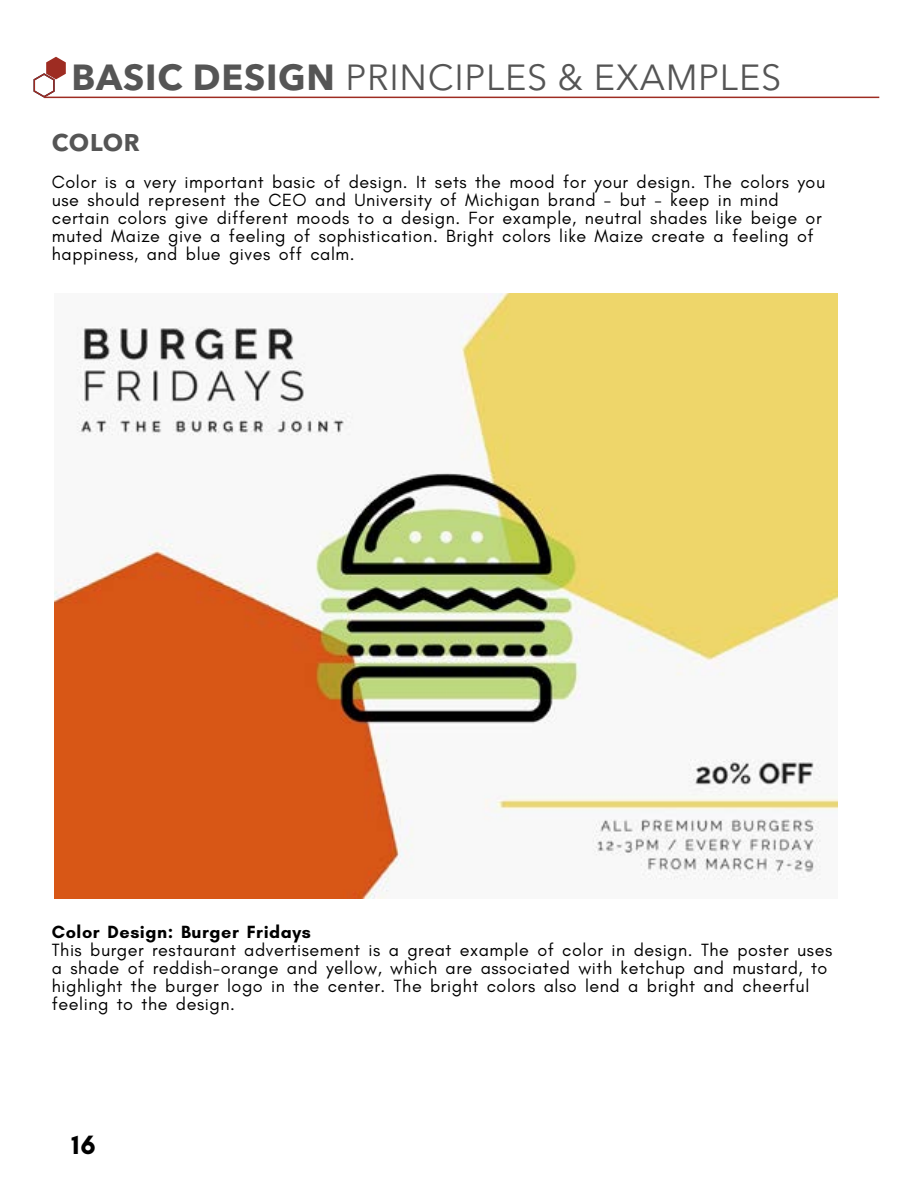
<style>
.page{position:relative;width:918px;height:1188px;background:#fff}
.page>*{position:absolute;margin:0;border:0;box-sizing:border-box;transform-origin:0 0}
.t1{font:36px "Avenir Next LT Pro";letter-spacing:.02em;color:#555}
.t2{font:700 27px "Glacial Indifference";color:#000}
.t3{font:700 24px "Avenir Next LT Pro";letter-spacing:.025em;color:#555}
.t4{font:18px/18px "Glacial Indifference";letter-spacing:.03em;color:#000}
.t5{font:700 18px "Glacial Indifference";letter-spacing:.03em;color:#000}
.s1{font-weight:700}
</style>
<div class="page">
<img style="left:54px;top:294px;width:784px;height:604px">
<svg style="left:33px;top:57px;width:33px;height:42px"></svg>
<hr style="left:44px;top:97px;width:835px;height:1px;background:#9e2c22">
<h1 class="t1" style="left:72px;top:56px;width:711px"><span class="s1">BASIC DESIGN</span> PRINCIPLES &amp; EXAMPLES</h1>
<h3 class="t3" style="left:52px;top:128px;width:89px">COLOR</h3>
<p class="t4" style="left:52px;top:173px;width:775px">Color is a very important basic of design. It sets the mood for your design. The colors you use should represent the CEO and University of Michigan brand - but - keep in mind certain colors give different moods to a design. For example, neutral shades like beige or muted Maize give a feeling of sophistication. Bright colors like Maize create a feeling of happiness, and blue gives off calm.</p>
<p class="t5" style="left:52px;top:920px;width:261px">Color Design: Burger Fridays</p>
<p class="t4" style="left:52px;top:941px;width:782px">This burger restaurant advertisement is a great example of color in design. The poster uses a shade of reddish-orange and yellow, which are associated with ketchup and mustard, to highlight the burger logo in the center. The bright colors also lend a bright and cheerful feeling to the design.</p>
<h2 class="t2" style="left:72px;top:1128px;width:26px">16</h2>
</div>
